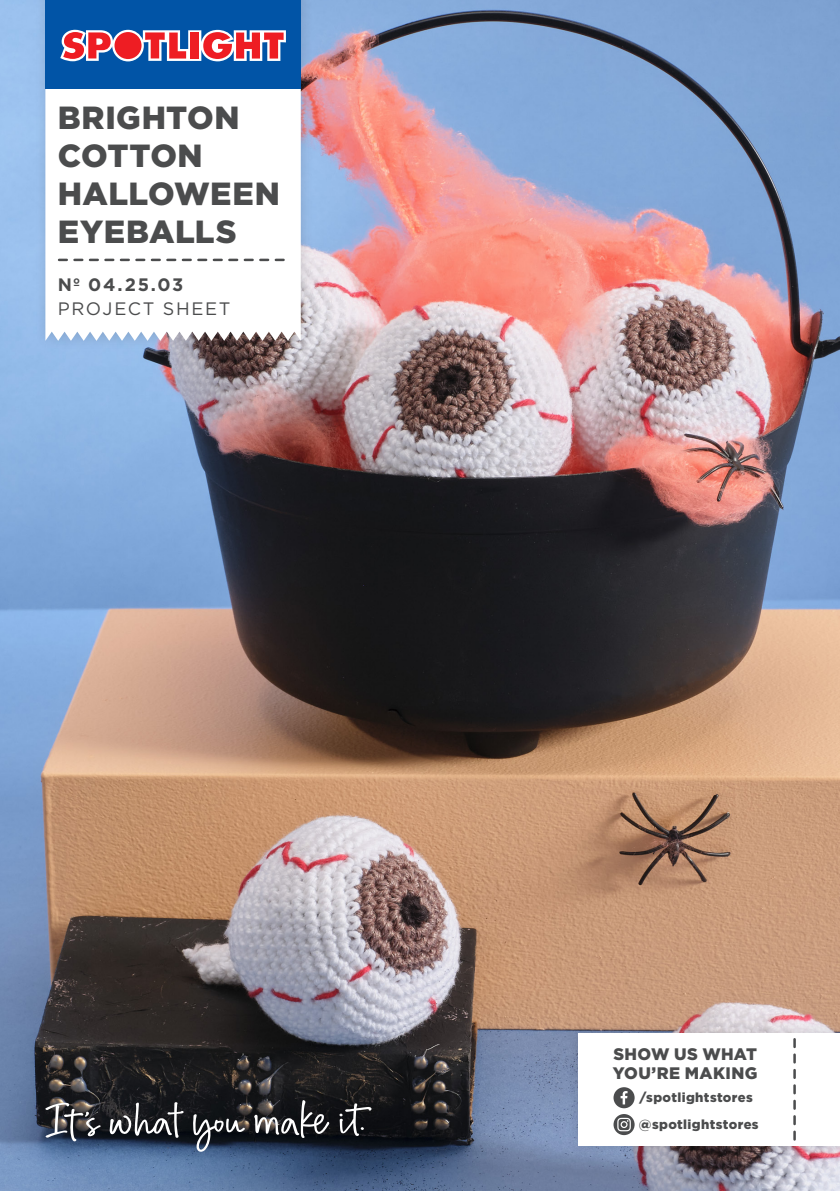
<style>
.page{position:relative;width:840px;height:1191px;background:#fff}
.page>*{position:absolute;margin:0;border:0;box-sizing:border-box;transform-origin:0 0}
.t1{font:900 32px/38px "Gotham";letter-spacing:.015em;color:#4b4c4d}
.t2{font:18px/24px "Gotham";letter-spacing:.095em;color:#4b4c4d}
.t3{font:900 16.6px/19.4px "Gotham";letter-spacing:.02em;color:#4b4c4d}
.t4{font:900 13px/26.8px "Gotham";letter-spacing:.025em;color:#4b4c4d}
.s1{font-weight:700}
</style>
<div class="page">
<img style="left:0;top:0;width:839px;height:1191px">
<svg style="left:193px;top:1114px;width:52px;height:37px"></svg>
<svg style="left:45px;top:1102px;width:56px;height:39px"></svg>
<svg style="left:109px;top:1102px;width:74px;height:35px"></svg>
<svg style="left:339px;top:1103px;width:32px;height:33px"></svg>
<svg style="left:254px;top:1100px;width:75px;height:38px"></svg>
<div style="left:566px;top:1022px;width:273px;height:137px;background:#231f20;opacity:.15"></div>
<div style="left:577px;top:1033px;width:262px;height:112px;background:#fff"></div>
<svg style="left:793px;top:1039px;width:2px;height:100px"></svg>
<div style="left:613px;top:1087px;width:21px;height:21px;background:#4b4c4d;border-radius:50%"></div>
<svg style="left:620px;top:1091px;width:7px;height:13px"></svg>
<svg style="left:613px;top:1114px;width:21px;height:21px"></svg>
<svg style="left:617px;top:1117px;width:13px;height:14px"></svg>
<div style="left:34px;top:0;width:280px;height:352px;background:#231f20;opacity:.15"></div>
<svg style="left:45px;top:89px;width:255px;height:252px"></svg>
<svg style="left:59px;top:259px;width:224px;height:2px"></svg>
<div style="left:45px;top:0;width:255px;height:89px;background:#0154a6"></div>
<svg style="left:60px;top:30px;width:226px;height:31px"></svg>
<p class="t1" style="left:58px;top:98px;width:224px">BRIGHTON<br>COTTON<br>HALLOWEEN<br>EYEBALLS</p>
<p class="t2" style="left:58px;top:272px;width:174px"><span class="s1">Nº 04.25.03<br></span>PROJECT SHEET</p>
<p class="t3" style="left:612px;top:1043px;width:146px">SHOW US WHAT<br>YOU’RE MAKING</p>
<p class="t4" style="left:638px;top:1084px;width:121px">/spotlightstores @spotlightstores</p>
</div>
